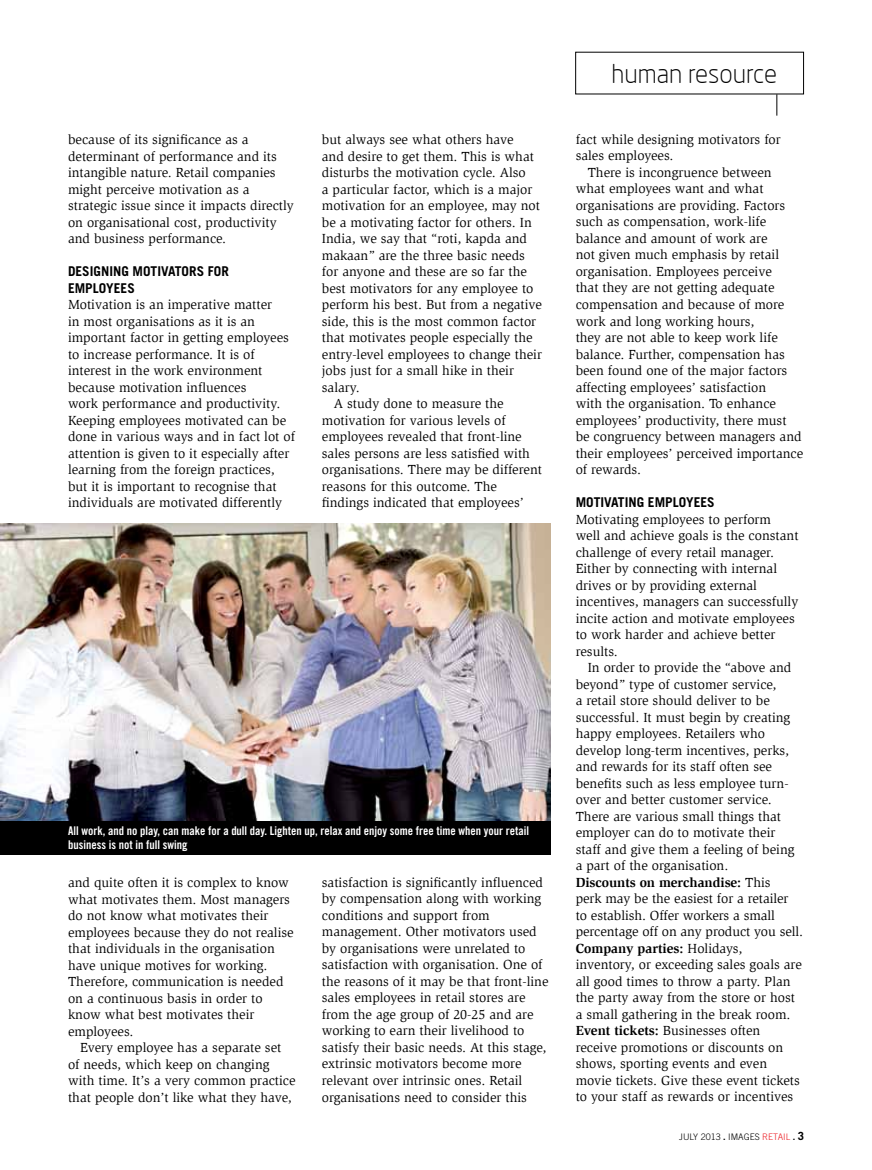
<style>
.page{position:relative;width:872px;height:1170px;background:#fff}
.page>*{position:absolute;margin:0;border:0;box-sizing:border-box;transform-origin:0 0}
.t1{font:300 25.5px "Neo Sans";color:#000}
.t2{font:13.5px/16.5px "Slimbach LT";color:#000}
.t3{font:700 13.5px/16.5px "Trade Gothic";color:#000}
.t4{font:12px/13.5px "Trade Gothic Bold Cond Twenty";color:#fff}
.t5{font:300 9px "Trade Gothic";color:#000}
.s1{font-weight:700}
.s2{color:#ed1d24}
.s3{font-weight:700;font-size:11.25px}
</style>
<div class="page">
<svg style="left:776px;top:94px;width:1px;height:22px"></svg>
<img style="left:0;top:524px;width:550px;height:297px">
<div style="left:0;top:821px;width:550px;height:33px;background:#000"></div>
<p class="t2" style="left:68px;top:131px;width:227px">because of its significance as a determinant of performance and its intangible nature. Retail companies might perceive motivation as a strategic issue since it impacts directly on organisational cost, productivity and business performance.</p>
<p class="t3" style="left:68px;top:263px;width:162px">DESIGNING MOTIVATORS FOR<br>EM PLOYEES</p>
<p class="t2" style="left:68px;top:296px;width:228px">Motivation is an imperative matter<br>in most organisations as it is an important factor in getting employees to increase performance. It is of interest in the work environment because motivation influences<br>work performance and productivity.<br>Keeping employees motivated can be done in various ways and in fact lot of attention is given to it especially after learning from the foreign practices, but it is important to recognise that individuals are motivated differently</p>
<p class="t2" style="left:322px;top:131px;width:193px">but always see what others have</p>
<p class="t2" style="left:322px;top:148px;width:214px">and desire to get them. This is what</p>
<p class="t2" style="left:322px;top:164px;width:205px">disturbs the motivation cycle. Also</p>
<p class="t2" style="left:322px;top:181px;width:212px">a particular factor, which is a major</p>
<p class="t2" style="left:322px;top:197px;width:220px">motivation for an employee, may not</p>
<p class="t2" style="left:322px;top:214px;width:211px">be a motivating factor for others. In</p>
<p class="t2" style="left:322px;top:230px;width:207px">India, we say that “roti, kapda and</p>
<p class="t2" style="left:322px;top:247px;width:205px">makaan” are the three basic needs</p>
<p class="t2" style="left:322px;top:263px;width:207px">for anyone and these are so far the</p>
<p class="t2" style="left:322px;top:280px;width:213px">best motivators for any employee to</p>
<p class="t2" style="left:322px;top:296px;width:222px">perform his best. But from a negative</p>
<p class="t2" style="left:322px;top:313px;width:216px">side, this is the most common factor</p>
<p class="t2" style="left:322px;top:329px;width:212px">that motivates people especially the</p>
<p class="t2" style="left:322px;top:346px;width:222px">entry-level employees to change their</p>
<p class="t2" style="left:322px;top:362px;width:194px">jobs just for a small hike in their</p>
<p class="t2" style="left:322px;top:379px;width:39px">salary.</p>
<p class="t2" style="left:334px;top:395px;width:171px">A study done to measure the</p>
<p class="t2" style="left:322px;top:412px;width:185px">motivation for various levels of</p>
<p class="t2" style="left:322px;top:428px;width:201px">employees revealed that front-line</p>
<p class="t2" style="left:322px;top:445px;width:210px">sales persons are less satisfied with</p>
<p class="t2" style="left:322px;top:461px;width:222px">organisations. There may be different</p>
<p class="t2" style="left:322px;top:478px;width:177px">reasons for this outcome. The</p>
<p class="t2" style="left:322px;top:494px;width:203px">findings indicated that employees’</p>
<p class="t4" style="left:68px;top:824px;width:463px">All work, and no play, can make for a dull day. Lighten up, relax and enjoy some free time when your retail business is not in full swing</p>
<p class="t2" style="left:68px;top:874px;width:227px">and quite often it is complex to know what motivates them. Most managers do not know what motivates their employees because they do not realise that individuals in the organisation have unique motives for working.<br>Therefore, communication is needed on a continuous basis in order to know what best motivates their employees.</p>
<p class="t2" style="left:68px;top:1039px;width:229px;text-indent:12px">Every employee has a separate set of needs, which keep on changing with time. It’s a very common practice that people don’t like what they have,</p>
<p class="t2" style="left:322px;top:874px;width:228px">satisfaction is significantly influenced by compensation along with working conditions and support from management. Other motivators used by organisations were unrelated to satisfaction with organisation. One of the reasons of it may be that front-line sales employees in retail stores are from the age group of 20-25 and are working to earn their livelihood to satisfy their basic needs. At this stage, extrinsic motivators become more relevant over intrinsic ones. Retail organisations need to consider this</p>
<h1 class="t1" style="left:611px;top:58px;width:167px">human resource</h1>
<p class="t2" style="left:575px;top:131px;width:207px">fact while designing motivators for sales employees.</p>
<p class="t2" style="left:575px;top:164px;width:229px;text-indent:12px">There is incongruence between what employees want and what organisations are providing. Factors such as compensation, work-life balance and amount of work are<br>not given much emphasis by retail organisation. Employees perceive<br>that they are not getting adequate compensation and because of more work and long working hours,<br>they are not able to keep work life balance. Further, compensation has been found one of the major factors affecting employees’ satisfaction<br>with the organisation. To enhance employees’ productivity, there must be congruency between managers and their employees’ perceived importance of rewards.</p>
<p class="t3" style="left:575px;top:494px;width:141px">MOTIVATING EM PLOYEES</p>
<p class="t2" style="left:575px;top:511px;width:224px">Motivating employees to perform well and achieve goals is the constant challenge of every retail manager.<br>Either by connecting with internal drives or by providing external incentives, managers can successfully incite action and motivate employees to work harder and achieve better results.</p>
<p class="t2" style="left:575px;top:659px;width:229px;text-indent:12px">In order to provide the “above and beyond” type of customer service,<br>a retail store should deliver to be successful. It must begin by creating happy employees. Retailers who develop long-term incentives, perks, and rewards for its staff often see benefits such as less employee turn&shy;over and better customer service.<br>There are various small things that employer can do to motivate their staff and give them a feeling of being a part of the organisation.<br><span class="s1">Discounts on merchandise:</span> This<br>perk may be the easiest for a retailer to establish. Offer workers a small percentage off on any product you sell.<br><span class="s1">Company parties:</span> Holidays, inventory, or exceeding sales goals are all good times to throw a party. Plan the party away from the store or host a small gathering in the break room.<br><span class="s1">Event tickets:</span> Businesses often receive promotions or discounts on shows, sporting events and even movie tickets. Give these event tickets to your staff as rewards or incentives</p>
<p class="t5" style="left:679px;top:1131px;width:126px">JULY 2013 <span class="s1">.</span> IMAGES <span class="s2">RETAIL</span> <span class="s1">.</span> <span class="s3">3</span></p>
</div>
